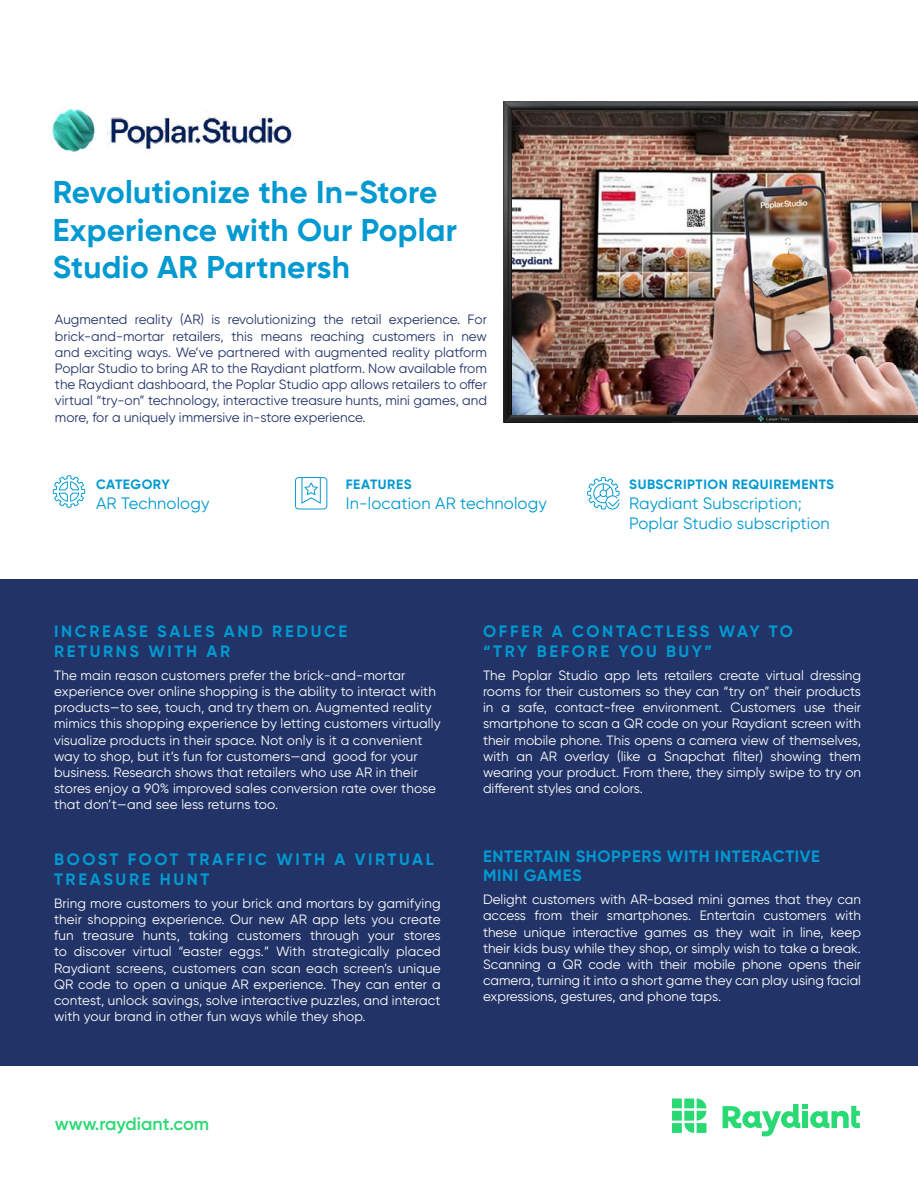
<style>
.page{position:relative;width:918px;height:1188px;background:#fff}
.page>*{position:absolute;margin:0;border:0;box-sizing:border-box;transform-origin:0 0}
.t1{font:700 31.5px/37.5px "Gilroy";letter-spacing:.01em;color:#0099d1}
.t2{font:600 18px "Gilroy";color:#29d973}
.t3{font:700 16.5px/19.8px "Gilroy";letter-spacing:.16em;color:#0099d1}
.t4{font:16.5px/19.8px "Gilroy";letter-spacing:.01em;color:#0099d1}
.t5{font:700 16.5px/19.8px "Gilroy";letter-spacing:.04em;color:#0099d1}
.t6{font:13.5px/16.2px "Gilroy";letter-spacing:.01em;color:#fff;text-align:justify}
.t7{font:13.5px/16.2px "Gilroy";color:#223367;text-align:justify}
.t8{font:700 13.5px "Gilroy";letter-spacing:.04em;color:#0099d1}
</style>
<div class="page">
<img style="left:52px;top:109px;width:242px;height:43px">
<div style="left:0;top:579px;width:918px;height:486px;background:#223367"></div>
<svg style="left:723px;top:1104px;width:137px;height:32px"></svg>
<div style="left:672px;top:1099px;width:10px;height:9px;background:#29d973"></div>
<div style="left:672px;top:1111px;width:10px;height:10px;background:#29d973"></div>
<div style="left:672px;top:1123px;width:10px;height:10px;background:#29d973"></div>
<svg style="left:684px;top:1099px;width:22px;height:34px"></svg>
<div style="left:697px;top:1123px;width:9px;height:10px;background:#29d973"></div>
<svg style="left:53px;top:475px;width:32px;height:33px"></svg>
<svg style="left:587px;top:477px;width:33px;height:32px"></svg>
<svg style="left:295px;top:477px;width:32px;height:32px"></svg>
<img style="left:503px;top:102px;width:415px;height:321px">
<img style="left:513px;top:111px;width:405px;height:303px">
<h1 class="t1" style="left:53px;top:173px;width:406px">Revolutionize the In-Store<br>Experience with Our Poplar<br>Studio AR Partnersh</h1>
<p class="t7" style="left:55px;top:311px;width:434px">Augmented reality (AR) is revolutionizing the retail experience. For brick-and-mortar retailers, this means reaching customers in new and exciting ways. We’ve partnered with augmented reality platform Poplar Studio to bring AR to the Raydiant platform. Now available from the Raydiant dashboard, the Poplar Studio app allows retailers to offer virtual “try-on” technology, interactive treasure hunts, mini games, and more, for a uniquely immersive in-store experience.</p>
<p class="t8" style="left:96px;top:476px;width:75px">CATEGORY</p>
<p class="t4" style="left:96px;top:493px;width:115px">AR Technology</p>
<p class="t8" style="left:346px;top:476px;width:67px">FEATURES</p>
<p class="t4" style="left:346px;top:493px;width:203px">In-location AR technology</p>
<p class="t8" style="left:629px;top:476px;width:206px">SUBSCRIPTION REQUIREMENTS</p>
<p class="t4" style="left:629px;top:493px;width:202px">Raydiant Subscription;<br>Poplar Studio subscription</p>
<p class="t3" style="left:54px;top:621px;width:295px">INCREASE SALES AND REDUCE<br>RETURNS WITH AR</p>
<p class="t6" style="left:54px;top:667px;width:388px;text-align:left">The main reason customers prefer the brick-and-mortar experience over online shopping is the ability to interact with products—to see, touch, and try them on. Augmented reality mimics this shopping experience by letting customers virtually visualize products in their space. Not only is it a convenient way to shop, but it’s fun for customers—and good for your business. Research shows that retailers who use AR in their stores enjoy a 90% improved sales conversion rate over those that don’t—and see less returns too.</p>
<p class="t3" style="left:54px;top:849px;width:381px">BOOST FOOT TRAFFIC WITH A VIRTUAL<br>TREASURE HUNT</p>
<p class="t6" style="left:54px;top:895px;width:388px">Bring more customers to your brick and mortars by gamifying their shopping experience. Our new AR app lets you create fun treasure hunts, taking customers through your stores to discover virtual “easter eggs.” With strategically placed Raydiant screens, customers can scan each screen’s unique QR code to open a unique AR experience. They can enter a contest, unlock savings, solve interactive puzzles, and interact with your brand in other fun ways while they shop.</p>
<h2 class="t2" style="left:55px;top:1112px;width:156px">www.raydiant.com</h2>
<p class="t3" style="left:483px;top:621px;width:311px">OFFER A CONTACTLESS WAY TO “TRY BEFORE YOU BUY”</p>
<p class="t6" style="left:483px;top:667px;width:380px">The Poplar Studio app lets retailers create virtual dressing rooms for their customers so they can “try on” their products in a safe, contact-free environment. Customers use their smartphone to scan a QR code on your Raydiant screen with their mobile phone. This opens a camera view of themselves, with an AR overlay (like a Snapchat filter) showing them wearing your product. From there, they simply swipe to try on different styles and colors.</p>
<p class="t5" style="left:483px;top:846px;width:338px">ENTERTAIN SHOPPERS WITH INTERACTIVE<br>MINI GAMES</p>
<p class="t6" style="left:483px;top:891px;width:380px">Delight customers with AR-based mini games that they can access from their smartphones. Entertain customers with these unique interactive games as they wait in line, keep their kids busy while they shop, or simply wish to take a break.<br>Scanning a QR code with their mobile phone opens their camera, turning it into a short game they can play using facial expressions, gestures, and phone taps.</p>
</div>
